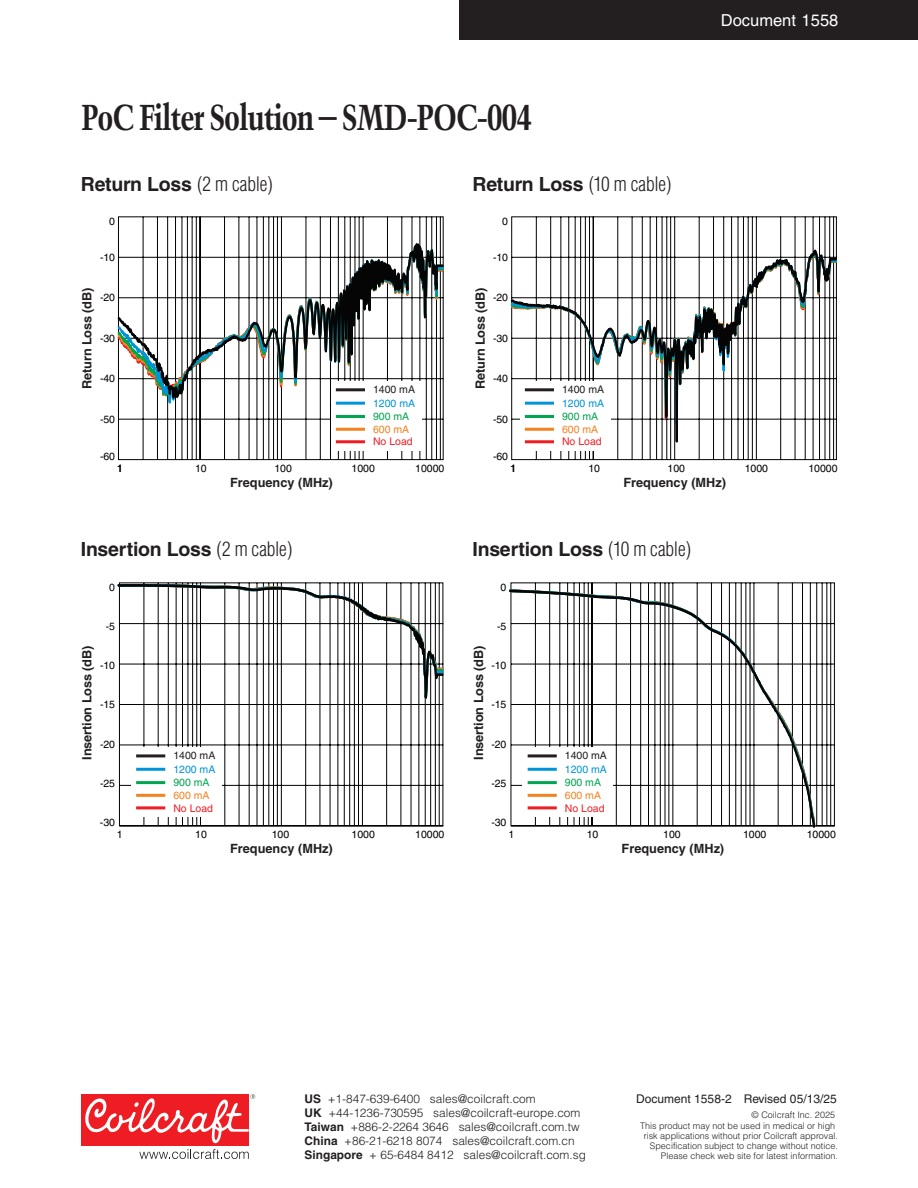
<style>
.page{position:relative;width:918px;height:1188px;background:#fff}
.page>*{position:absolute;margin:0;border:0;box-sizing:border-box;transform-origin:0 0}
.t1{font:700 condensed 36px "Trump Mediaeval";letter-spacing:-.035em;color:#231f20}
.Subhead_2{font:700 19.5px "Helvetica";letter-spacing:-.01em;color:#231f20}
.t2{font:16.5px "Helvetica";color:#fff}
.t3{font:700 12.75px "Helvetica";color:#231f20}
.t4{font:12px "Helvetica";color:#231f20}
.t5{font:300 11.85px/14.1px "Helvetica";color:#231f20}
.t6{font:10.5px "Helvetica";color:#000}
.t7{font:10.5px/13.4px "Helvetica";color:#231f20;text-align:justify}
.t8{font:10.5px "Helvetica";color:#ee1d23}
.t9{font:10.5px "Helvetica";color:#f58220}
.t10{font:300 9px/9.9px "Helvetica";color:#231f20;text-align:right}
.s1{font-weight:300;font-stretch:condensed}
.s2{color:#0095d9}
.s3{color:#00a54f}
.s4{font-weight:700}
</style>
<div class="page">
<div style="left:459px;top:0;width:459px;height:40px;background:#231f20"></div>
<div style="left:81px;top:1094px;width:168px;height:51px;background:#ee1d23"></div>
<svg style="left:139px;top:1149px;width:110px;height:10px"></svg>
<svg style="left:85px;top:1094px;width:170px;height:49px"></svg>
<svg style="left:118px;top:216px;width:326px;height:244px"></svg>
<div style="left:331px;top:381px;width:90px;height:70px;background:#fff"></div>
<hr style="left:336px;top:402px;width:29px;height:3px;background:#0095d9">
<hr style="left:336px;top:415px;width:29px;height:3px;background:#00a54f">
<hr style="left:336px;top:440px;width:29px;height:3px;background:#ee1d23">
<hr style="left:336px;top:428px;width:29px;height:3px;background:#f58220">
<svg style="left:118px;top:399px;width:326px;height:5px"></svg>
<svg style="left:117px;top:242px;width:327px;height:157px"></svg>
<svg style="left:511px;top:216px;width:326px;height:244px"></svg>
<div style="left:520px;top:381px;width:90px;height:70px;background:#fff"></div>
<svg style="left:510px;top:248px;width:327px;height:197px"></svg>
<svg style="left:119px;top:700px;width:325px;height:127px"></svg>
<div style="left:131px;top:748px;width:90px;height:69px;background:#fff"></div>
<hr style="left:136px;top:754px;width:29px;height:3px;background:#231f20">
<hr style="left:136px;top:768px;width:29px;height:3px;background:#0095d9">
<hr style="left:136px;top:781px;width:29px;height:3px;background:#00a54f">
<hr style="left:136px;top:806px;width:29px;height:3px;background:#ee1d23">
<hr style="left:136px;top:794px;width:29px;height:3px;background:#f58220">
<svg style="left:117px;top:582px;width:327px;height:118px"></svg>
<svg style="left:510px;top:582px;width:325px;height:245px"></svg>
<svg style="left:509px;top:588px;width:307px;height:240px"></svg>
<h1 class="t1" style="left:81px;top:94px;width:453px">PoC Filter Solution – SMD-POC-004</h1>
<p class="Subhead_2" style="left:81px;top:172px;width:194px">Return Loss <span class="s1">(2 m cable)</span></p>
<p class="Subhead_2" style="left:472px;top:172px;width:201px">Return Loss <span class="s1">(10 m cable)</span></p>
<p class="t6" style="left:109px;top:215px;width:7px">0</p>
<p class="t6" style="left:502px;top:215px;width:7px">0</p>
<p class="t6" style="left:100px;top:251px;width:16px">-10</p>
<p class="t6" style="left:493px;top:251px;width:16px">-10</p>
<p class="t3" style="left:79px;top:389px;width:103px;rotate:-90deg">Return Loss (dB)</p>
<p class="t6" style="left:100px;top:292px;width:16px">-20</p>
<p class="t6" style="left:100px;top:332px;width:16px">-30</p>
<p class="t6" style="left:100px;top:373px;width:16px">-40</p>
<p class="t6" style="left:100px;top:414px;width:16px">-50</p>
<p class="t7" style="left:373px;top:383px;width:44px">1400 mA <span class="s2">1200 mA </span><span class="s3">900 mA</span></p>
<p class="t8" style="left:373px;top:436px;width:41px">No Load</p>
<p class="t9" style="left:373px;top:423px;width:38px">600 mA</p>
<p class="t3" style="left:472px;top:389px;width:103px;rotate:-90deg">Return Loss (dB)</p>
<p class="t6" style="left:493px;top:292px;width:16px">-20</p>
<p class="t6" style="left:493px;top:332px;width:16px">-30</p>
<p class="t6" style="left:493px;top:373px;width:16px">-40</p>
<p class="t6" style="left:493px;top:414px;width:16px">-50</p>
<p class="t7" style="left:562px;top:383px;width:44px">1400 mA <span class="s2">1200 mA </span><span class="s3">900 mA</span></p>
<p class="t8" style="left:562px;top:436px;width:41px">No Load</p>
<p class="t9" style="left:562px;top:423px;width:38px">600 mA</p>
<p class="t6" style="left:100px;top:450px;width:16px">-60</p>
<p class="t6" style="left:493px;top:450px;width:16px">-60</p>
<h3 class="t2" style="left:721px;top:11px;width:119px">Document 1558</h3>
<p class="t6" style="left:117px;top:462px;width:7px">1</p>
<p class="t6" style="left:195px;top:462px;width:13px">10</p>
<p class="t6" style="left:274px;top:462px;width:19px">100</p>
<p class="t6" style="left:352px;top:462px;width:25px">1000</p>
<p class="t6" style="left:415px;top:462px;width:31px">10000</p>
<p class="t3" style="left:230px;top:474px;width:104px">Frequency (MHz)</p>
<p class="t6" style="left:510px;top:462px;width:7px">1</p>
<p class="t6" style="left:588px;top:462px;width:13px">10</p>
<p class="t6" style="left:668px;top:462px;width:19px">100</p>
<p class="t6" style="left:745px;top:462px;width:25px">1000</p>
<p class="t6" style="left:808px;top:462px;width:31px">10000</p>
<p class="t3" style="left:623px;top:474px;width:104px">Frequency (MHz)</p>
<p class="Subhead_2" style="left:81px;top:537px;width:213px">Insertion Loss <span class="s1">(2 m cable)</span></p>
<p class="Subhead_2" style="left:472px;top:537px;width:220px">Insertion Loss <span class="s1">(10 m cable)</span></p>
<p class="t6" style="left:109px;top:581px;width:7px">0</p>
<p class="t6" style="left:501px;top:581px;width:7px">0</p>
<p class="t6" style="left:106px;top:620px;width:11px">-5</p>
<p class="t6" style="left:497px;top:620px;width:11px">-5</p>
<p class="t3" style="left:79px;top:760px;width:115px;rotate:-90deg">Insertion Loss (dB)</p>
<p class="t6" style="left:100px;top:659px;width:16px">-10</p>
<p class="t6" style="left:100px;top:699px;width:16px">-15</p>
<p class="t6" style="left:100px;top:738px;width:16px">-20</p>
<p class="t6" style="left:100px;top:777px;width:16px">-25</p>
<p class="t7" style="left:173px;top:749px;width:44px">1400 mA <span class="s2">1200 mA </span><span class="s3">900 mA</span></p>
<p class="t8" style="left:173px;top:802px;width:41px">No Load</p>
<p class="t9" style="left:173px;top:789px;width:38px">600 mA</p>
<p class="t3" style="left:471px;top:760px;width:115px;rotate:-90deg">Insertion Loss (dB)</p>
<p class="t6" style="left:492px;top:659px;width:16px">-10</p>
<p class="t6" style="left:492px;top:699px;width:16px">-15</p>
<p class="t6" style="left:492px;top:738px;width:16px">-20</p>
<p class="t6" style="left:492px;top:777px;width:16px">-25</p>
<p class="t7" style="left:565px;top:749px;width:44px">1400 mA <span class="s2">1200 mA </span><span class="s3">900 mA</span></p>
<p class="t8" style="left:565px;top:802px;width:41px">No Load</p>
<p class="t9" style="left:565px;top:789px;width:38px">600 mA</p>
<p class="t6" style="left:100px;top:816px;width:16px">-30</p>
<p class="t6" style="left:491px;top:816px;width:16px">-30</p>
<p class="t6" style="left:117px;top:828px;width:7px">1</p>
<p class="t6" style="left:195px;top:828px;width:13px">10</p>
<p class="t6" style="left:272px;top:828px;width:19px">100</p>
<p class="t6" style="left:415px;top:828px;width:31px">10000</p>
<p class="t6" style="left:352px;top:828px;width:25px">1000</p>
<p class="t6" style="left:508px;top:828px;width:7px">1</p>
<p class="t6" style="left:587px;top:828px;width:13px">10</p>
<p class="t6" style="left:663px;top:828px;width:19px">100</p>
<p class="t6" style="left:807px;top:828px;width:31px">10000</p>
<p class="t6" style="left:743px;top:828px;width:25px">1000</p>
<p class="t3" style="left:230px;top:840px;width:104px">Frequency (MHz)</p>
<p class="t3" style="left:622px;top:840px;width:104px">Frequency (MHz)</p>
<p class="t5" style="left:305px;top:1091px;width:283px"><span class="s4">US</span> +1-847-639-6400 sales@coilcraft.com<br><span class="s4">UK</span> +44-1236-730595 sales@coilcraft-europe.com <span class="s4">Taiwan</span> +886-2-2264 3646 sales@coilcraft.com.tw <span class="s4">China</span> +86-21-6218 8074 sales@coilcraft.com.cn <span class="s4">Singapore</span> + 65-6484 8412 sales@coilcraft.com.sg</p>
<p class="t4" style="left:636px;top:1092px;width:202px">Document 1558-2 Revised 05/13/25</p>
<p class="t10" style="left:640px;top:1109px;width:197px;line-height:11.4px">© Coilcraft Inc. 2025<br>This product may not be used in medical or high</p>
<p class="t10" style="left:644px;top:1131px;width:196px">risk applications without prior Coilcraft approval.<br>Specification subject to change without notice.<br>Please check web site for latest information.</p>
</div>
